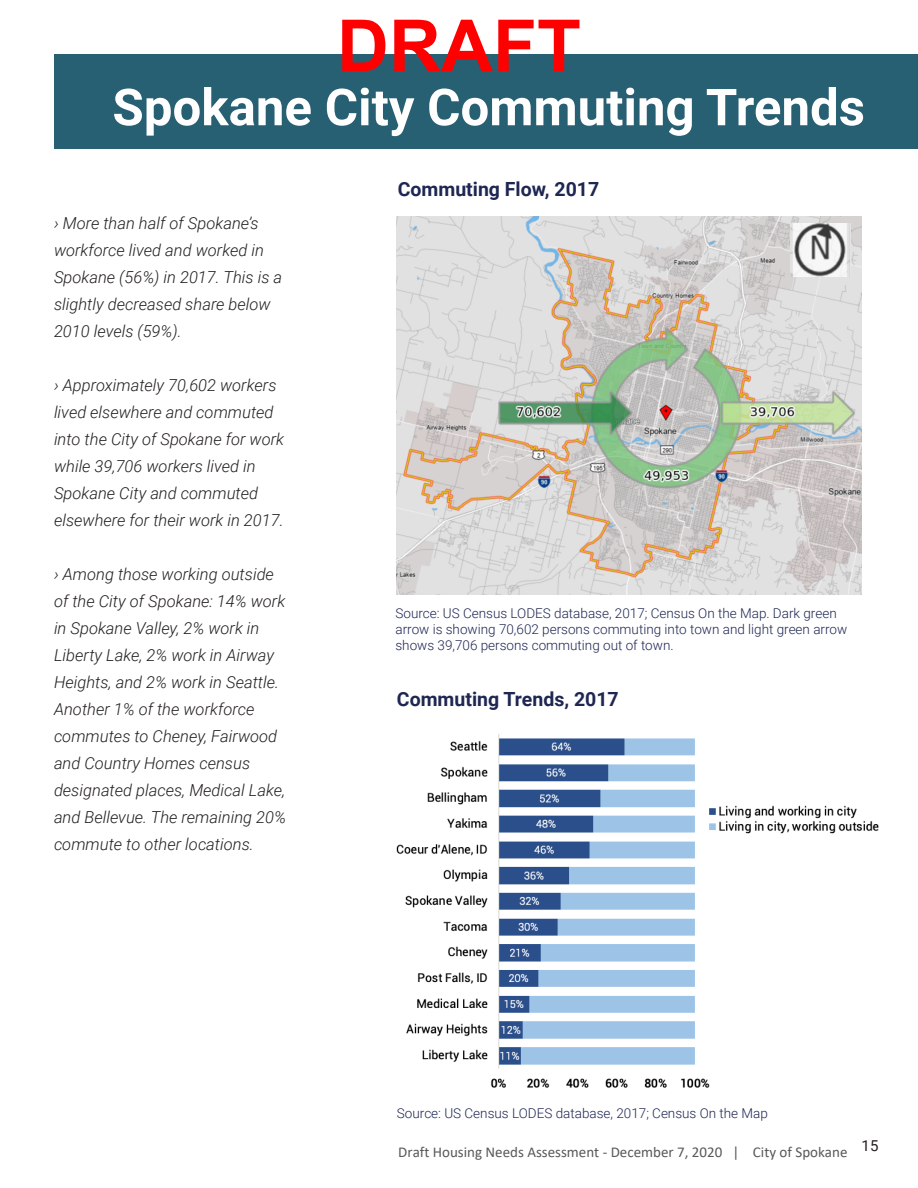
<style>
.page{position:relative;width:918px;height:1188px;background:#fff}
.page>*{position:absolute;margin:0;border:0;box-sizing:border-box;transform-origin:0 0}
.t1{font:700 72px "Arial";color:#f00}
.Heading_Title{font:700 51px "Roboto";color:#fff}
.Document_Header{font:700 19.5px "Roboto";color:#1e2652}
.Large_Number_Call_Ou{font:italic 300 16.5px/27px "Roboto";color:#231f20}
.t2{font:15px "Calibri";color:#57585a}
.Document_Header-2{font:300 13.5px/16.2px "Roboto";color:#1e2652}
</style>
<div class="page">
<div style="left:54px;top:54px;width:864px;height:94px;background:#276073"></div>
<img style="left:397px;top:734px;width:313px;height:354px">
<img style="left:700px;top:795px;width:179px;height:45px">
<img style="left:397px;top:217px;width:465px;height:377px">
<img style="left:790px;top:223px;width:61px;height:53px">
<h1 class="t1" style="left:337px;top:-5px;width:245px">DRAFT</h1>
<p class="Heading_Title" style="left:112px;top:71px;width:754px">Spokane City Commuting Trends</p>
<p class="Large_Number_Call_Ou" style="left:54px;top:209px;width:230px">› More than half of Spokane’s workforce lived and worked in<br>Spokane (56%) in 2017. This is a slightly decreased share below<br>2010 levels (59%).</p>
<p class="Large_Number_Call_Ou" style="left:54px;top:371px;width:232px">› Approximately 70,602 workers lived elsewhere and commuted into the City of Spokane for work while 39,706 workers lived in<br>Spokane City and commuted elsewhere for their work in 2017.</p>
<p class="Large_Number_Call_Ou" style="left:54px;top:560px;width:234px">› Among those working outside of the City of Spokane: 14% work in Spokane Valley, 2% work in<br>Liberty Lake, 2% work in Airway<br>Heights, and 2% work in Seattle.<br>Another 1% of the workforce commutes to Cheney, Fairwood and Country Homes census designated places, Medical Lake, and Bellevue. The remaining 20% commute to other locations.</p>
<p class="Document_Header" style="left:398px;top:175px;width:203px">Commuting Flow, 2017</p>
<p class="Document_Header-2" style="left:395px;top:604px;width:453px">Source: US Census LODES database, 2017; Census On the Map. Dark green arrow is showing 70,602 persons commuting into town and light green arrow shows 39,706 persons commuting out of town.</p>
<p class="Document_Header" style="left:397px;top:685px;width:223px">Commuting Trends, 2017</p>
<p class="Document_Header-2" style="left:397px;top:1105px;width:372px">Source: US Census LODES database, 2017; Census On the Map</p>
<p class="t2" style="left:398px;top:1142px;width:482px">Draft Housing Needs Assessment - December 7, 2020 | City of Spokane <sup>15</sup></p>
</div>
